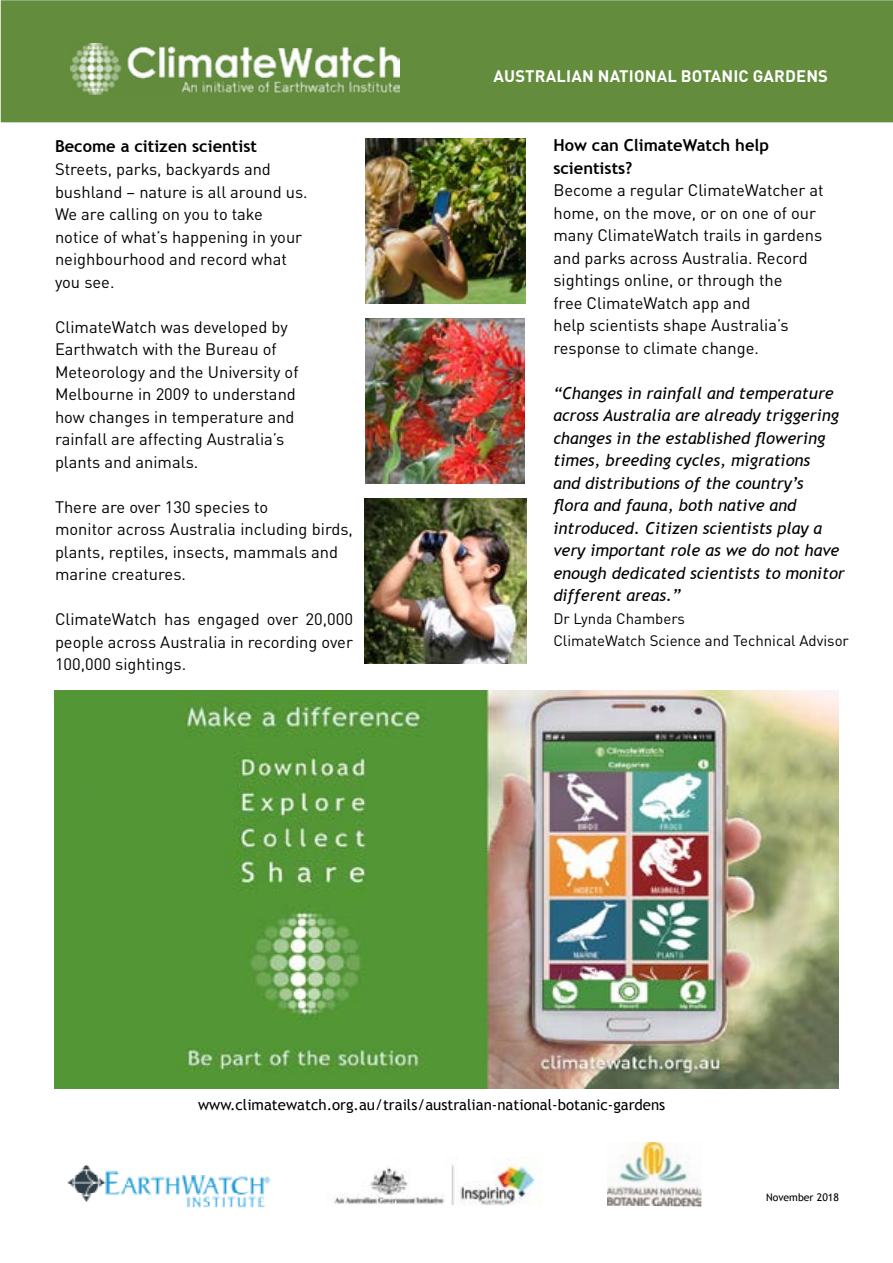
<style>
.page{position:relative;width:893px;height:1263px;background:#fff}
.page>*{position:absolute;margin:0;border:0;box-sizing:border-box;transform-origin:0 0}
.t1{font:16.5px/22.5px "DINOT";color:#000}
.t2{font:italic 16.5px/22.5px "Trebuchet MS";color:#000}
.t3{font:700 16.5px/22.5px "Trebuchet MS";color:#000}
.t4{font:700 16.5px "DINOT";letter-spacing:.01em;color:#fff}
.t5{font:15px "Trebuchet MS";color:#000}
.t6{font:15px/22.5px "DINOT";color:#000}
.t7{font:10.5px "Trebuchet MS";color:#000}
</style>
<div class="page">
<div style="left:1px;top:1px;width:892px;height:121px;background:#638d3d"></div>
<div style="left:1px;top:0;width:892px;height:122px;border:2px solid #638d3d"></div>
<img style="left:71px;top:44px;width:329px;height:50px">
<img style="left:54px;top:691px;width:785px;height:398px">
<img style="left:365px;top:499px;width:161px;height:165px">
<img style="left:366px;top:319px;width:158px;height:165px">
<img style="left:366px;top:139px;width:159px;height:165px">
<img style="left:67px;top:1164px;width:204px;height:44px">
<img style="left:333px;top:1157px;width:205px;height:49px">
<img style="left:607px;top:1142px;width:95px;height:64px">
<p class="t3" style="left:55px;top:135px;width:203px">Become a citizen scientist</p>
<p class="t1" style="left:55px;top:157px;width:254px">Streets, parks, backyards and bushland – nature is all around us.<br>We are calling on you to take notice of what’s happening in your neighbourhood and record what you see.</p>
<p class="t1" style="left:55px;top:315px;width:245px">ClimateWatch was developed by<br>Earthwatch with the Bureau of<br>Meteorology and the University of<br>Melbourne in 2009 to understand how changes in temperature and rainfall are affecting Australia’s plants and animals.</p>
<p class="t1" style="left:55px;top:495px;width:299px">There are over 130 species to<br>monitor across Australia including birds, plants, reptiles, insects, mammals and marine creatures.</p>
<p class="t1" style="left:55px;top:608px;width:299px;text-align:justify">ClimateWatch has engaged over 20,000 people across Australia in recording over 100,000 sightings.</p>
<p class="t4" style="left:493px;top:66px;width:336px">AUSTRALIAN NATIONAL BOTANIC GARDENS</p>
<p class="t3" style="left:553px;top:134px;width:217px">How can ClimateWatch help scientists?</p>
<p class="t1" style="left:553px;top:179px;width:272px">Become a regular ClimateWatcher at home, on the move, or on one of our many ClimateWatch trails in gardens and parks across Australia. Record sightings online, or through the<br>free ClimateWatch app and<br>help scientists shape Australia’s response to climate change.</p>
<p class="t2" style="left:553px;top:382px;width:293px">“Changes in rainfall and temperature across Australia are already triggering changes in the established flowering times, breeding cycles, migrations<br>and distributions of the country’s<br>flora and fauna, both native and introduced. Citizen scientists play a very important role as we do not have enough dedicated scientists to monitor different areas.”</p>
<p class="t6" style="left:553px;top:607px;width:297px">Dr Lynda Chambers<br>ClimateWatch Science and Technical Advisor</p>
<p class="t5" style="left:198px;top:1095px;width:469px">www.climatewatch.org.au/trails/australian-national-botanic-gardens</p>
<p class="t7" style="left:766px;top:1191px;width:74px">November 2018</p>
</div>
